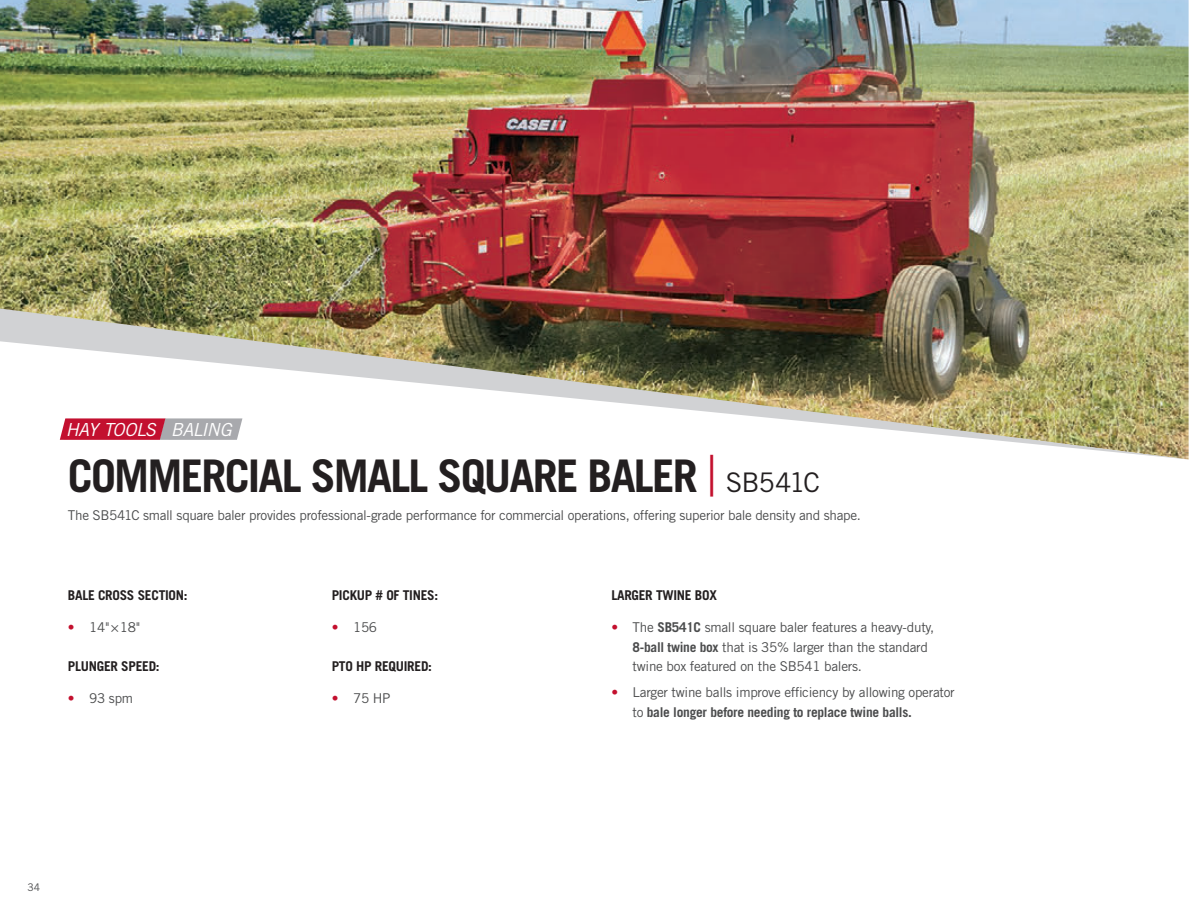
<style>
.page{position:relative;width:1189px;height:919px;background:#fff}
.page>*{position:absolute;margin:0;border:0;box-sizing:border-box;transform-origin:0 0}
.t1{font:700 45px "Trade Gothic LT Std";letter-spacing:-.04em;color:#231f20}
.t2{font:italic 18px "Trade Gothic LT Std";letter-spacing:-.03em;color:#fff}
.t3{font:13.5px/19.5px "Trade Gothic LT Std";letter-spacing:-.02em;color:#4b4c4d}
.t4{font:700 13.5px "Trade Gothic LT Std";letter-spacing:-.02em;color:#231f20}
.t5{font:10.5px "Trade Gothic LT Std";color:#4b4c4d}
.s1{font-weight:400;font-size:56.25px;color:#c3102e}
.s2{font-weight:400;font-size:27px}
.s3{color:#c3102e}
.s4{font-weight:700}
</style>
<div class="page">
<img style="left:0;top:0;width:1188px;height:307px">
<img style="left:0;top:307px;width:1188px;height:152px">
<svg style="left:60px;top:418px;width:182px;height:22px;background:#bb5b6d"></svg>
<h2 class="t2" style="left:66px;top:418px;width:167px">HAY TOOLS BALING</h2>
<h1 class="t1" style="left:68px;top:448px;width:753px">COMMERCIAL SMALL SQUARE BALER <span class="s1">|</span> <span class="s2">SB541C</span></h1>
<p class="t3" style="left:68px;top:505px;width:794px">The SB541C small square baler provides professional-grade performance for commercial operations, offering superior bale density and shape.</p>
<p class="t4" style="left:68px;top:587px;width:121px">BALE CROSS SECTION:</p>
<p class="t3" style="left:68px;top:617px;width:74px"><span class="s3">•</span> 14"×18"</p>
<p class="t4" style="left:68px;top:658px;width:93px">PLUNGER SPEED:</p>
<p class="t3" style="left:68px;top:688px;width:67px"><span class="s3">•</span> 93 spm</p>
<p class="t4" style="left:332px;top:587px;width:108px">PICKUP # OF TINES:</p>
<p class="t3" style="left:332px;top:617px;width:47px"><span class="s3">•</span> 156</p>
<p class="t4" style="left:332px;top:658px;width:102px">PTO HP REQUIRED:</p>
<p class="t3" style="left:332px;top:688px;width:60px"><span class="s3">•</span> 75 HP</p>
<p class="t4" style="left:611px;top:587px;width:107px">LARGER TWINE BOX</p>
<p class="t3" style="left:632px;top:617px;width:303px;text-indent:-21px"><span class="s3">•</span> The <span class="s4">SB541C</span> small square baler features a heavy-duty,<br><span class="s4">8-ball twine box</span> that is 35% larger than the standard twine box featured on the SB541 balers.</p>
<p class="t3" style="left:632px;top:682px;width:323px;text-indent:-21px"><span class="s3">•</span> Larger twine balls improve efficiency by allowing operator to <span class="s4">bale longer before needing to replace twine balls.</span></p>
<p class="t5" style="left:27px;top:881px;width:14px">34</p>
</div>
